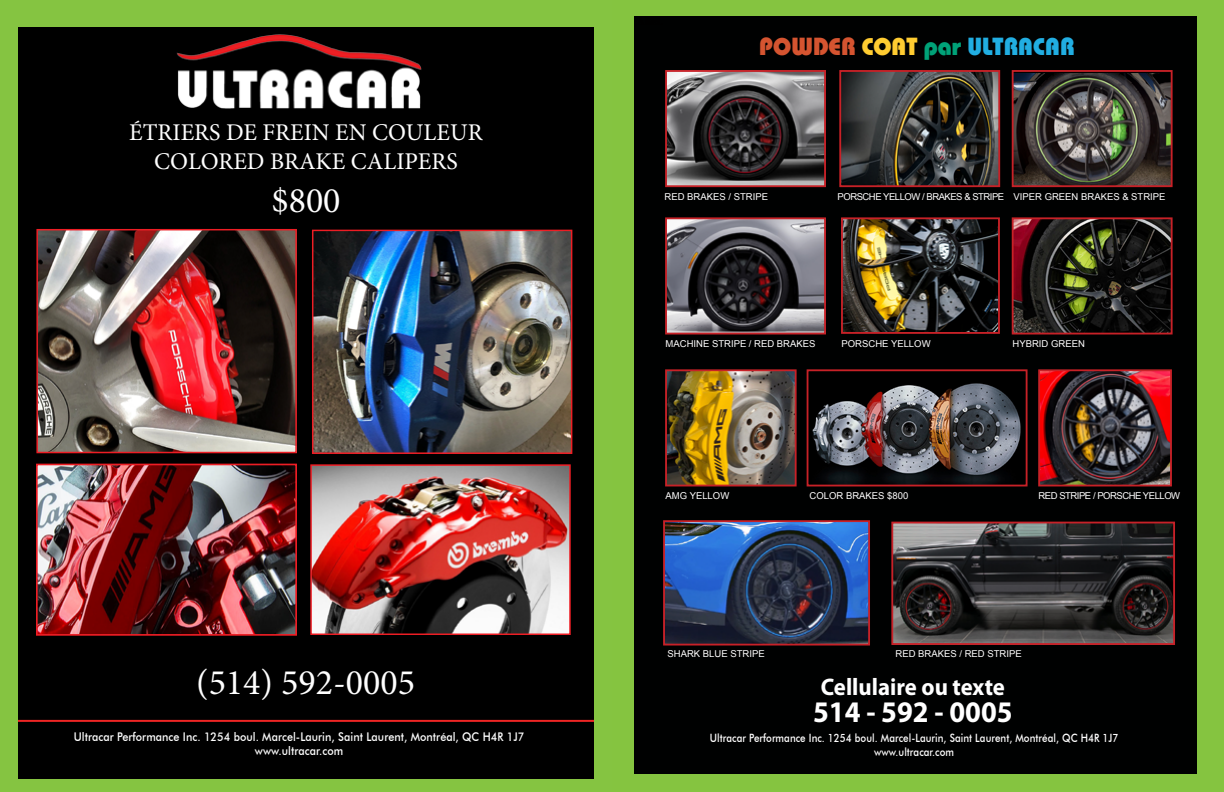
<style>
.page{position:relative;width:1224px;height:792px;background:#fff}
.page>*{position:absolute;margin:0;border:0;box-sizing:border-box;transform-origin:0 0}
.t1{font:36px "Minion Pro";color:#fff}
.t2{font:700 30px "Myriad Pro";color:#fff;scale:.95 1}
.t3{font:800 25.8px "Dessau";color:#21aee2;scale:.95 1}
.t4{font:24px/28.8px "Minion Pro";color:#fff;text-align:center}
.t5{font:700 24px "Myriad Pro";color:#fff;scale:.95 1}
.t6{font:500 12px/14.4px "Futura BT";letter-spacing:.005em;color:#fff;text-align:center;scale:.9 1}
.t7{font:500 11.5px/13.7px "Futura BT";letter-spacing:.005em;color:#fff;text-align:center;scale:.85 1}
.t8{font:9.5px "Arial";color:#fff}
.t9{font:9.5px "Arial";letter-spacing:-.05em;color:#fff}
.s1{color:#d55430}
.s2{color:#ffcc31}
.s3{color:#00a278}
</style>
<div class="page">
<div style="left:612px;top:0;width:612px;height:792px;background:#85c440"></div>
<div style="left:634px;top:17px;width:563px;height:757px;background:#000101"></div>
<img style="left:668px;top:220px;width:155px;height:112px">
<div style="left:665px;top:217px;width:161px;height:118px;border:2px solid #c72127"></div>
<img style="left:668px;top:73px;width:155px;height:111px">
<div style="left:665px;top:70px;width:161px;height:117px;border:2px solid #c72127"></div>
<img style="left:1041px;top:372px;width:128px;height:111px">
<div style="left:1038px;top:369px;width:134px;height:117px;border:2px solid #c72127"></div>
<img style="left:1015px;top:74px;width:155px;height:110px">
<div style="left:1012px;top:70px;width:161px;height:117px;border:2px solid #c72127"></div>
<img style="left:842px;top:73px;width:155px;height:111px">
<div style="left:839px;top:70px;width:161px;height:117px;border:2px solid #c72127"></div>
<img style="left:1015px;top:220px;width:155px;height:112px">
<div style="left:1012px;top:217px;width:161px;height:118px;border:2px solid #c72127"></div>
<img style="left:844px;top:220px;width:153px;height:111px">
<div style="left:841px;top:217px;width:159px;height:117px;border:2px solid #c72127"></div>
<img style="left:666px;top:523px;width:201px;height:120px">
<div style="left:663px;top:520px;width:207px;height:126px;border:2px solid #c72128"></div>
<img style="left:668px;top:372px;width:126px;height:111px">
<div style="left:665px;top:369px;width:132px;height:117px;border:2px solid #c72127"></div>
<img style="left:812px;top:383px;width:209px;height:100px">
<div style="left:807px;top:369px;width:221px;height:117px;border:2px solid #c72127"></div>
<img style="left:894px;top:525px;width:278px;height:117px">
<div style="left:891px;top:522px;width:284px;height:123px;border:2px solid #c72128"></div>
<div style="left:0;top:0;width:612px;height:792px;background:#85c441"></div>
<div style="left:18px;top:27px;width:576px;height:752px;background:#000"></div>
<hr style="left:18px;top:720px;width:576px;height:2px;background:#ee2524">
<img style="left:177px;top:34px;width:244px;height:75px">
<img style="left:39px;top:467px;width:255px;height:166px">
<div style="left:36px;top:464px;width:261px;height:172px;border:2px solid #ed1d24"></div>
<img style="left:315px;top:233px;width:254px;height:218px">
<div style="left:312px;top:230px;width:260px;height:224px;border:2px solid #ed1d24"></div>
<img style="left:39px;top:232px;width:255px;height:218px">
<div style="left:36px;top:229px;width:261px;height:224px;border:2px solid #ed1d24"></div>
<img style="left:313px;top:467px;width:255px;height:165px">
<div style="left:310px;top:464px;width:261px;height:171px;border:2px solid #ed1d24"></div>
<h3 class="t4" style="left:129px;top:118px;width:355px">ÉTRIERS DE FREIN EN COULEUR<br>COLORED BRAKE CALIPERS</h3>
<h1 class="t1" style="left:271px;top:177px;width:71px">$800</h1>
<h1 class="t1" style="left:196px;top:659px;width:220px">(514) 592-0005</h1>
<p class="t6" style="left:74px;top:729px;width:502px">Ultracar Performance Inc. 1254 boul. Marcel-Laurin, Saint Laurent, Montréal, QC H4R 1J7 www.ultracar.com</p>
<h3 class="t3" style="left:759px;top:25px;width:333px"><span class="s1">POWDER</span> <span class="s2">COAT</span> <span class="s3">par</span> ULTRACAR</h3>
<p class="t8" style="left:665px;top:191px;width:105px">RED BRAKES / STRIPE</p>
<p class="t9" style="left:838px;top:191px;width:330px">PORSCHE YELLOW / BRAKES &amp; STRIPE VIPER GREEN BRAKES &amp; STRIPE</p>
<p class="t8" style="left:666px;top:338px;width:151px">MACHINE STRIPE / RED BRAKES</p>
<p class="t8" style="left:842px;top:338px;width:91px">PORSCHE YELLOW</p>
<p class="t8" style="left:1013px;top:338px;width:74px">HYBRID GREEN</p>
<p class="t8" style="left:666px;top:490px;width:65px">AMG YELLOW</p>
<p class="t8" style="left:810px;top:490px;width:100px">COLOR BRAKES $800</p>
<p class="t9" style="left:1039px;top:490px;width:143px">RED STRIPE / PORSCHE YELLOW</p>
<p class="t8" style="left:668px;top:648px;width:99px">SHARK BLUE STRIPE</p>
<p class="t8" style="left:896px;top:648px;width:128px">RED BRAKES / RED STRIPE</p>
<h3 class="t5" style="left:821px;top:671px;width:195px">Cellulaire ou texte</h3>
<h2 class="t2" style="left:813px;top:692px;width:212px">514 - 592 - 0005</h2>
<p class="t7" style="left:710px;top:731px;width:482px">Ultracar Performance Inc. 1254 boul. Marcel-Laurin, Saint Laurent, Montréal, QC H4R 1J7 www.ultracar.com</p>
</div>
